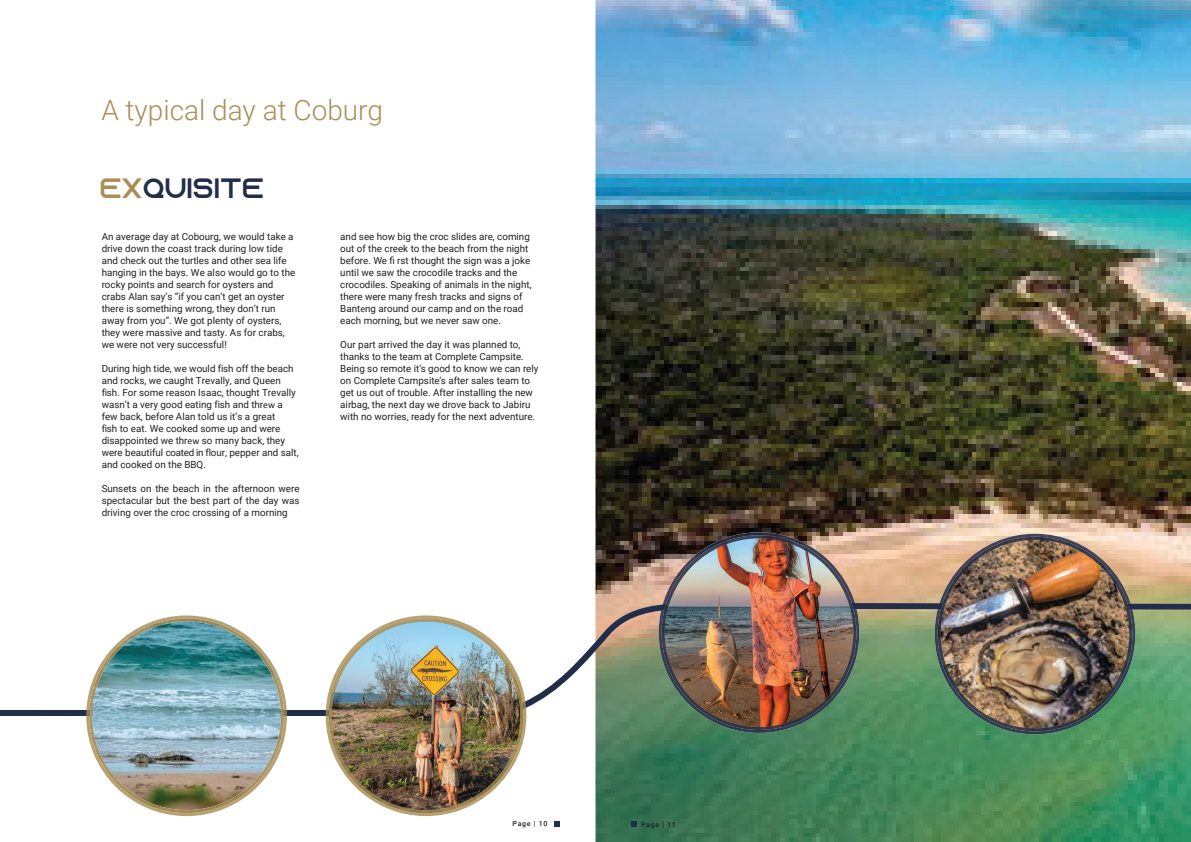
<style>
.page{position:relative;width:1191px;height:842px;background:#fff}
.page>*{position:absolute;margin:0;border:0;box-sizing:border-box;transform-origin:0 0}
.t1{font:300 28px "Roboto";color:#a98e55}
.t2{font:28px "Azonix";letter-spacing:-.01em;color:#222d47}
.t3{font:9.8px/12px "Roboto";color:#231f20}
.t4{font:500 7px "Roboto";letter-spacing:.1em;color:#231f20}
.s1{color:#a98e55}
.s2{font-family:"Calibri"}
.s3{font-family:"Montserrat";font-weight:600;font-size:6px;color:#fff}
</style>
<div class="page">
<img style="left:595px;top:0;width:596px;height:842px">
<svg style="left:0;top:603px;width:1191px;height:113px"></svg>
<img style="left:658px;top:532px;width:201px;height:201px">
<img style="left:661px;top:535px;width:195px;height:195px">
<svg style="left:326px;top:615px;width:200px;height:201px"></svg>
<svg style="left:326px;top:618px;width:200px;height:195px"></svg>
<img style="left:329px;top:618px;width:194px;height:195px">
<svg style="left:86px;top:615px;width:201px;height:201px"></svg>
<svg style="left:86px;top:710px;width:201px;height:6px"></svg>
<img style="left:89px;top:618px;width:195px;height:195px">
<img style="left:934px;top:534px;width:201px;height:200px">
<img style="left:937px;top:537px;width:195px;height:194px">
<svg style="left:554px;top:821px;width:5px;height:6px"></svg>
<svg style="left:631px;top:821px;width:6px;height:6px"></svg>
<h1 class="t1" style="left:101px;top:91px;width:283px">A typical day at Coburg</h1>
<h1 class="t2" style="left:99px;top:176px;width:166px"><span class="s1">EX</span>QUISITE</h1>
<p class="t3" style="left:102px;top:230px;width:195px">An average day at Cobourg, we would take a drive down the coast track during low tide and check out the turtles and other sea life hanging in the bays. We also would go to the rocky points and search for oysters and crabs Alan say’s “if you can’t get an oyster there is something wrong, they don’t run away from you”. We got plenty of oysters, they were massive and tasty. As for crabs, we were not very successful!</p>
<p class="t3" style="left:102px;top:362px;width:198px">During high tide, we would fish off the beach and rocks, we caught Trevally, and Queen fish. For some reason Isaac, thought Trevally wasn’t a very good eating fish and thr<span class="s2">ew</span> a few back, before Alan told us it’s a great<br>fish to eat. We cooked some up and were disappointed we thr<span class="s2">ew</span> so many back, they were beautiful coated in flour, pepper and salt, and cooked on the BBQ.</p>
<p class="t3" style="left:102px;top:482px;width:199px;text-align:justify">Sunsets on the beach in the afternoon were spectacular but the best part of the day was driving over the croc crossing of a morning</p>
<p class="t3" style="left:340px;top:230px;width:193px">and see how big the croc slides are, coming out of the creek to the beach from the night before. We fi rst thought the sign was a joke until we saw the crocodile tracks and the crocodiles. Speaking of animals in the night, there were many fresh tracks and signs of Bant<span class="s2">e</span>ng around our camp and on the road each morning, but we never saw one.</p>
<p class="t3" style="left:340px;top:338px;width:200px">Our part arrived the day it was planned to, thanks to the team at Complete Campsite.<br>Being so remote it’s good to know we can rely on Complete Campsite’s after sales team to get us out of trouble. After installing the new airbag, the next day we drove back to Jabiru with no worries, ready for the next adventure.</p>
<p class="t4" style="left:512px;top:819px;width:39px">Page | 10<span class="s3">1</span></p>
<p class="t4" style="left:641px;top:819px;width:36px">Page | 11</p>
</div>
